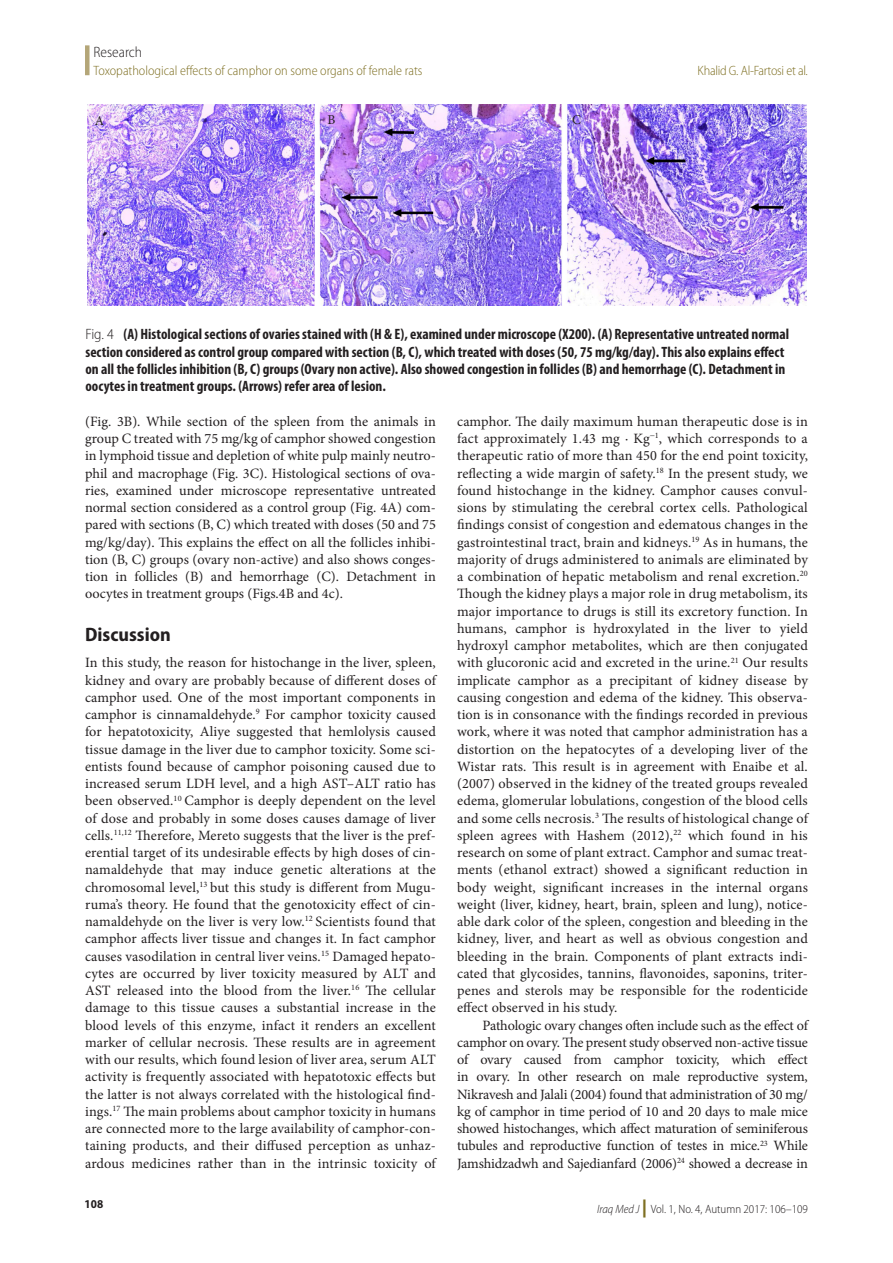
<style>
.page{position:relative;width:893px;height:1263px;background:#fff}
.page>*{position:absolute;margin:0;border:0;box-sizing:border-box;transform-origin:0 0}
.t1{font:700 semi-condensed 19.5px "Myriad Pro";color:#231f20}
.Table_Fig_Box_Title{font:700 condensed 15px/17.2px "Myriad Pro";color:#231f20}
.t2{font:300 semi-condensed 15px "Myriad Pro";color:#231f20}
.Txf{font:14.25px/17.2px "Minion Pro";letter-spacing:.005em;color:#231f20;text-align:justify}
.Tx{font:14.25px/17.2px "Minion Pro";letter-spacing:-.01em;color:#231f20;text-align:justify}
.t3{font:300 semi-condensed 13.5px "Myriad Pro";color:#7e6f22}
.t4{font:300 semi-condensed 13.5px "Myriad Pro";letter-spacing:-.02em;color:#7e6f22}
.Txf-2{font:13.5px "Minion Pro";color:#231f20}
.t5{font:300 semi-condensed 12px "Myriad Pro";color:#231f20}
.t6{font:700 semi-condensed 12px "Myriad Pro";color:#231f20}
.s1{font-weight:300;font-stretch:semi-condensed}
.s2{font-style:italic}
.s3{font-weight:900;font-stretch:normal;font-size:18px;color:#7e6f22}
</style>
<div class="page">
<div style="left:85px;top:45px;width:5px;height:30px;background:#b4a678"></div>
<img style="left:87px;top:105px;width:719px;height:200px">
<p class="t2" style="left:94px;top:44px;width:50px">Research</p>
<p class="t3" style="left:94px;top:63px;width:330px">Toxopathological effects of camphor on some organs of female rats</p>
<p class="Txf-2" style="left:95px;top:112px;width:11px">A</p>
<p class="Txf-2" style="left:328px;top:110px;width:9px">B</p>
<p class="Txf-2" style="left:572px;top:110px;width:10px">C</p>
<p class="t4" style="left:698px;top:63px;width:112px">Khalid G. Al-Fartosi et al.</p>
<p class="Table_Fig_Box_Title" style="left:86px;top:325px;width:705px"><span class="s1">Fig. 4</span> (A) Histological sections of ovaries stained with (H &amp; E), examined under microscope (X200). (A) Representative untreated normal section considered as control group compared with section (B, C), which treated with doses (50, 75 mg/kg/day). This also explains effect on all the follicles inhibition (B, C) groups (Ovary non active). Also showed congestion in follicles (B) and hemorrhage (C). Detachment in oocytes in treatment groups. (Arrows) refer area of lesion.</p>
<p class="Txf" style="left:85px;top:413px;width:352px">(Fig. 3B). While section of the spleen from the animals in group C treated with 75 mg/kg of camphor showed congestion in lymphoid tissue and depletion of white pulp mainly neutro&shy;phil and macrophage (Fig. 3C). Histological sections of ova&shy;ries, examined under microscope representative untreated normal section considered as a control group (Fig. 4A) com&shy;pared with sections (B, C) which treated with doses (50 and 75 mg/kg/day). This explains the effect on all the follicles inhibi&shy;tion (B, C) groups (ovary non-active) and also shows conges&shy;tion in follicles (B) and hemorrhage (C). Detachment in oocytes in treatment groups (Figs.4B and 4c).</p>
<h1 class="t1" style="left:85px;top:624px;width:87px">Discussion</h1>
<p class="Txf" style="left:85px;top:654px;width:352px">In this study, the reason for histochange in the liver, spleen, kidney and ovary are probably because of different doses of camphor used. One of the most important components in camphor is cinnamaldehyde.<sup>9</sup> For camphor toxicity caused for hepatotoxicity, Aliye suggested that hemlolysis caused tissue damage in the liver due to camphor toxicity. Some sci&shy;entists found because of camphor poisoning caused due to increased serum LDH level, and a high AST–ALT ratio has been observed.<sup>10</sup> Camphor is deeply dependent on the level of dose and probably in some doses causes damage of liver cells.<sup>11,12</sup> Therefore, Mereto suggests that the liver is the pref&shy;erential target of its undesirable effects by high doses of cin&shy;namaldehyde that may induce genetic alterations at the chromosomal level,<sup>13</sup> but this study is different from Mugu&shy;ruma’s theory. He found that the genotoxicity effect of cin&shy;namaldehyde on the liver is very low.<sup>12</sup> Scientists found that camphor affects liver tissue and changes it. In fact camphor causes vasodilation in central liver veins.<sup>15</sup> Damaged hepato&shy;cytes are occurred by liver toxicity measured by ALT and AST released into the blood from the liver.<sup>16</sup> The cellular damage to this tissue causes a substantial increase in the blood levels of this enzyme, infact it renders an excellent marker of cellular necrosis. These results are in agreement with our results, which found lesion of liver area, serum ALT activity is frequently associated with hepatotoxic effects but the latter is not always correlated with the histological find&shy;ings.<sup>17</sup> The main problems about camphor toxicity in humans are connected more to the large availability of camphor-con&shy;taining products, and their diffused perception as unhaz&shy;ardous medicines rather than in the intrinsic toxicity of</p>
<p class="Txf" style="left:457px;top:413px;width:352px">camphor. The daily maximum human therapeutic dose is in fact approximately 1.43 mg · Kg <sup>1</sup>, which corresponds to a therapeutic ratio of more than 450 for the end point toxicity, reflecting a wide margin of safety.<sup>18</sup> In the present study, we found histochange in the kidney. Camphor causes convul&shy;sions by stimulating the cerebral cortex cells. Pathological findings consist of congestion and edematous changes in the gastrointestinal tract, brain and kidneys.<sup>19</sup> As in humans, the majority of drugs administered to animals are eliminated by a combination of hepatic metabolism and renal excretion.<sup>20<br></sup>Though the kidney plays a major role in drug metabolism, its major importance to drugs is still its excretory function. In humans, camphor is hydroxylated in the liver to yield hydroxyl camphor metabolites, which are then conjugated with glucoronic acid and excreted in the urine.<sup>21</sup> Our results implicate camphor as a precipitant of kidney disease by causing congestion and edema of the kidney. This observa&shy;tion is in consonance with the findings recorded in previous work, where it was noted that camphor administration has a distortion on the hepatocytes of a developing liver of the Wistar rats. This result is in agreement with Enaibe et al. (2007) observed in the kidney of the treated groups revealed edema, glomerular lobulations, congestion of the blood cells and some cells necrosis.<sup>3</sup> The results of histological change of spleen agrees with Hashem (2012),<sup>22</sup> which found in his research on some of plant extract. Camphor and sumac treat&shy;ments (ethanol extract) showed a significant reduction in body weight, significant increases in the internal organs weight (liver, kidney, heart, brain, spleen and lung), notice&shy;able dark color of the spleen, congestion and bleeding in the kidney, liver, and heart as well as obvious congestion and bleeding in the brain. Components of plant extracts indi&shy;cated that glycosides, tannins, flavonoides, saponins, triter&shy;penes and sterols may be responsible for the rodenticide effect observed in his study.</p>
<p class="Tx" style="left:457px;top:1016px;width:352px;text-indent:26px">Pathologic ovary changes often include such as the effect of camphor on ovary. The present study observed non-active tissue of ovary caused from camphor toxicity, which effect in ovary. In other research on male reproductive system, Nikravesh and Jalali (2004) found that administration of 30 mg/ kg of camphor in time period of 10 and 20 days to male mice showed histochanges, which affect maturation of seminiferous tubules and reproductive function of testes in mice.<sup>23</sup> While Jamshidzadwh and Sajedianfard (2006)<sup>24</sup> showed a decrease in</p>
<p class="t6" style="left:85px;top:1197px;width:20px">108</p>
<p class="t5" style="left:597px;top:1202px;width:212px"><span class="s2">Iraq Med J</span> <span class="s3">|</span> Vol. 1, No. 4, Autumn 2017: 106–109</p>
</div>
